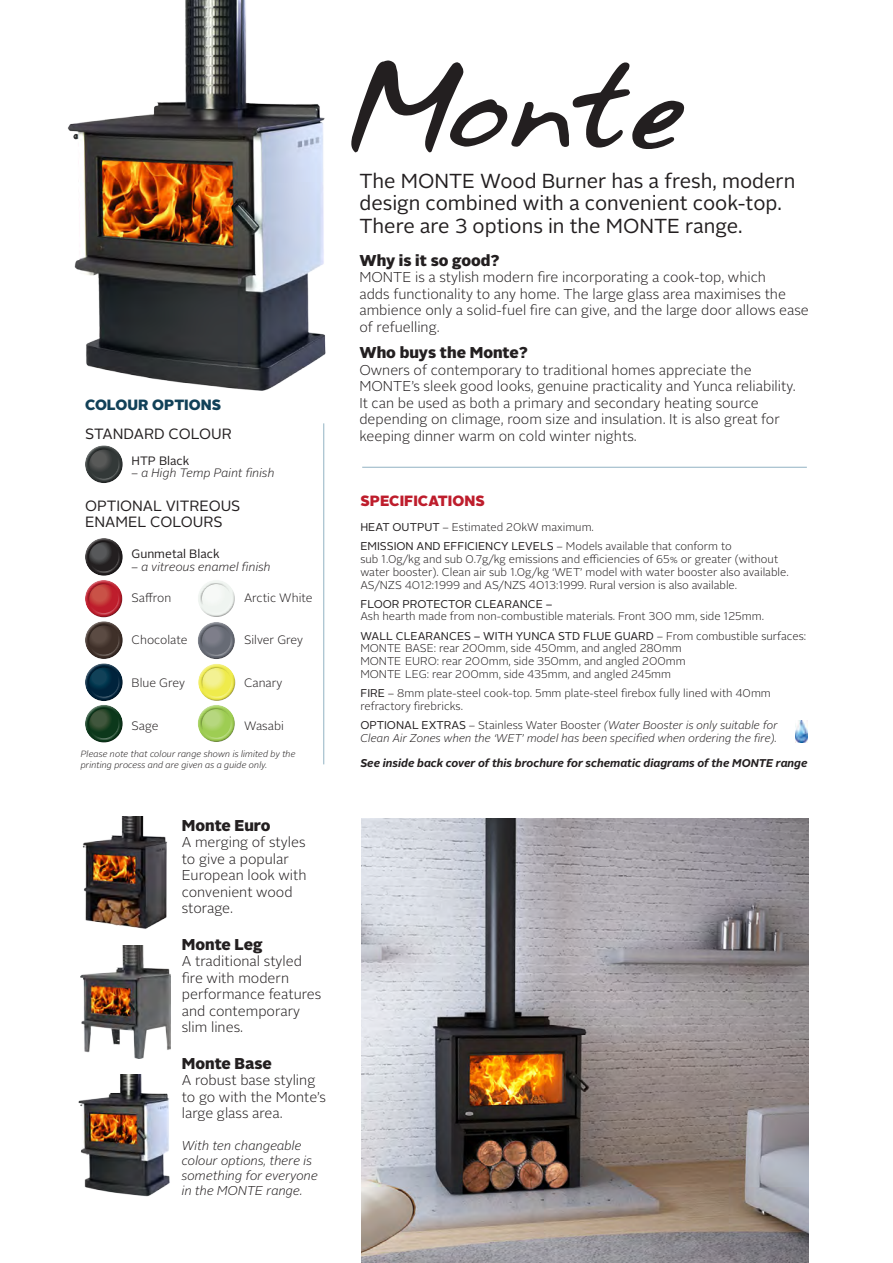
<style>
.page{position:relative;width:893px;height:1263px;background:#fff}
.page>*{position:absolute;margin:0;border:0;box-sizing:border-box;transform-origin:0 0}
.t1{font:105px "Annifont";letter-spacing:-.07em;color:#231f20}
.t2{font:20.25px/22.5px "Alright Sans";color:#231f20}
.t3{font:900 15.6px "Alright Sans";color:#231f20}
.t4{font:14.85px "Alright Sans";color:#231f20}
.t5{font:900 14.85px "Alright Sans";color:#be1d2c}
.t6{font:900 14.85px "Alright Sans";color:#114158}
.t7{font:300 14.25px/16.5px "Alright Sans";color:#231f20}
.t8{font:italic 300 12.75px/15px "Alright Sans";color:#231f20}
.t9{font:300 12.15px "Alright Sans";color:#231f20}
.t10{font:italic 300 12.15px "Alright Sans";color:#231f20}
.t11{font:12.15px "Alright Sans";color:#231f20}
.t12{font:300 11.25px/12.8px "Alright Sans";color:#231f20}
.t13{font:italic 300 11.25px/12.8px "Alright Sans";color:#231f20}
.t14{font:italic 700 11.25px "Alright Sans";color:#231f20}
.t15{font:11.25px "Alright Sans";color:#231f20}
.t16{font:italic 300 9px/10.8px "Alright Sans";color:#231f20}
.s1{font-weight:400}
.s2{font-weight:400;font-style:normal}
.s3{font-style:normal}
</style>
<div class="page">
<img style="left:795px;top:721px;width:13px;height:21px">
<hr style="left:323px;top:423px;width:1px;height:341px;background:#9ebbca">
<hr style="left:362px;top:467px;width:445px;height:1px;background:#9ebbca">
<img style="left:82px;top:816px;width:86px;height:113px">
<img style="left:81px;top:946px;width:89px;height:112px">
<img style="left:78px;top:1074px;width:92px;height:123px">
<img style="left:361px;top:819px;width:448px;height:444px">
<img style="left:67px;top:0;width:259px;height:391px">
<svg style="left:94px;top:580px;width:19px;height:3px"></svg>
<div style="left:83px;top:583px;width:41px;height:35px;background:#231f20;opacity:.5"></div>
<svg style="left:95px;top:445px;width:18px;height:3px"></svg>
<div style="left:82px;top:448px;width:41px;height:35px;background:#231f20;opacity:.5"></div>
<svg style="left:94px;top:538px;width:20px;height:3px"></svg>
<div style="left:82px;top:541px;width:41px;height:35px;background:#231f20;opacity:.5"></div>
<svg style="left:95px;top:621px;width:18px;height:3px"></svg>
<div style="left:82px;top:624px;width:41px;height:35px;background:#231f20;opacity:.5"></div>
<svg style="left:95px;top:663px;width:18px;height:3px"></svg>
<div style="left:82px;top:666px;width:41px;height:35px;background:#231f20;opacity:.5"></div>
<svg style="left:94px;top:705px;width:20px;height:3px"></svg>
<div style="left:82px;top:708px;width:41px;height:35px;background:#231f20;opacity:.5"></div>
<div style="left:195px;top:578px;width:40px;height:36px;background:linear-gradient(to right,#fbfcfb,#fafbfa)"></div>
<div style="left:195px;top:583px;width:40px;height:35px;background:#231f20;opacity:.5"></div>
<svg style="left:207px;top:622px;width:19px;height:3px"></svg>
<div style="left:195px;top:625px;width:40px;height:35px;background:#231f20;opacity:.5"></div>
<svg style="left:208px;top:664px;width:17px;height:2px"></svg>
<div style="left:195px;top:666px;width:41px;height:36px;background:#231f20;opacity:.5"></div>
<svg style="left:207px;top:705px;width:19px;height:3px"></svg>
<div style="left:195px;top:708px;width:40px;height:35px;background:#231f20;opacity:.5"></div>
<p class="t6" style="left:85px;top:394px;width:138px">COLOUR OPTIONS</p>
<p class="t4" style="left:85px;top:424px;width:148px">STANDARD COLOUR</p>
<p class="t11" style="left:131px;top:452px;width:59px">HTP Black</p>
<p class="t10" style="left:131px;top:465px;width:145px">– a High Temp Paint finish</p>
<p class="t4" style="left:85px;top:496px;width:157px">OPTIONAL VITREOUS</p>
<p class="t4" style="left:85px;top:512px;width:139px">ENAMEL COLOURS</p>
<p class="t11" style="left:131px;top:546px;width:90px">Gunmetal Black</p>
<p class="t10" style="left:131px;top:558px;width:141px">– a vitreous enamel finish</p>
<p class="t9" style="left:131px;top:589px;width:41px">Saffron</p>
<p class="t9" style="left:244px;top:589px;width:70px">Arctic White</p>
<p class="t9" style="left:131px;top:632px;width:58px">Chocolate</p>
<p class="t9" style="left:244px;top:632px;width:61px">Silver Grey</p>
<p class="t9" style="left:131px;top:675px;width:55px">Blue Grey</p>
<p class="t9" style="left:244px;top:675px;width:40px">Canary</p>
<p class="t9" style="left:131px;top:717px;width:28px">Sage</p>
<p class="t9" style="left:244px;top:717px;width:41px">Wasabi</p>
<p class="t16" style="left:81px;top:749px;width:216px">Please note that colour range shown is limited by the printing process and are given as a guide only.</p>
<p class="t3" style="left:182px;top:814px;width:90px">Monte Euro</p>
<p class="t7" style="left:182px;top:834px;width:126px">A merging of styles to give a popular<br>European look with convenient wood storage.</p>
<p class="t3" style="left:182px;top:933px;width:82px">Monte Leg</p>
<p class="t7" style="left:182px;top:953px;width:141px">A traditional styled fire with modern performance features and contemporary slim lines.</p>
<p class="t3" style="left:182px;top:1052px;width:92px">Monte Base</p>
<p class="t7" style="left:182px;top:1072px;width:146px">A robust base styling to go with the Monte’s large glass area.</p>
<p class="t8" style="left:182px;top:1138px;width:138px">With ten changeable colour options, there is something for everyone in the MONTE range.</p>
<p class="t1" style="left:349px;top:18px;width:340px">Monte</p>
<p class="t2" style="left:359px;top:170px;width:438px">The MONTE Wood Burner has a fresh, modern design combined with a convenient cook-top.<br>There are 3 options in the MONTE range.</p>
<p class="t3" style="left:359px;top:249px;width:142px">Why is it so good?</p>
<p class="t7" style="left:359px;top:269px;width:451px">MONTE is a stylish modern fire incorporating a cook-top, which<br>adds functionality to any home. The large glass area maximises the ambience only a solid-fuel fire can give, and the large door allows ease of refuelling.</p>
<p class="t3" style="left:359px;top:342px;width:170px">Who buys the Monte?</p>
<p class="t7" style="left:359px;top:362px;width:438px">Owners of contemporary to traditional homes appreciate the MONTE’s sleek good looks, genuine practicality and Yunca reliability.<br>It can be used as both a primary and secondary heating source depending on climage, room size and insulation. It is also great for keeping dinner warm on cold winter nights.</p>
<p class="t5" style="left:360px;top:490px;width:126px">SPECIFICATIONS</p>
<p class="t12" style="left:360px;top:521px;width:235px"><span class="s1">HEAT OUTPUT</span> – Estimated 20kW maximum.</p>
<p class="t12" style="left:360px;top:540px;width:430px"><span class="s1">EMISSION AND EFFICIENCY LEVELS</span> – Models available that conform to<br>sub 1.0g/kg and sub 0.7g/kg emissions and efficiencies of 65% or greater (without water booster). Clean air sub 1.0g/kg ‘WET’ model with water booster also available.<br>AS/NZS 4012:1999 and AS/NZS 4013:1999. Rural version is also available.</p>
<p class="t15" style="left:360px;top:596px;width:194px">FLOOR PROTECTOR CLEARANCE –</p>
<p class="t12" style="left:360px;top:610px;width:405px">Ash hearth made from non-combustible materials. Front 300 mm, side 125mm.</p>
<p class="t12" style="left:360px;top:629px;width:447px"><span class="s1">WALL CLEARANCES – WITH YUNCA STD FLUE GUARD</span> – From combustible surfaces:<br>MONTE BASE: rear 200mm, side 450mm, and angled 280mm<br>MONTE EURO: rear 200mm, side 350mm, and angled 200mm<br>MONTE LEG: rear 200mm, side 435mm, and angled 245mm</p>
<p class="t12" style="left:360px;top:687px;width:412px"><span class="s1">FIRE</span> – 8mm plate-steel cook-top. 5mm plate-steel firebox fully lined with 40mm refractory firebricks.</p>
<p class="t13" style="left:360px;top:719px;width:419px"><span class="s2">OPTIONAL EXTRAS</span> <span class="s3">– Stainless Water Booster</span> (Water Booster is only suitable for<br>Clean Air Zones when the ‘WET’ model has been specified when ordering the fire).</p>
<p class="t14" style="left:360px;top:755px;width:449px">See inside back cover of this brochure for schematic diagrams of the MONTE range</p>
</div>
